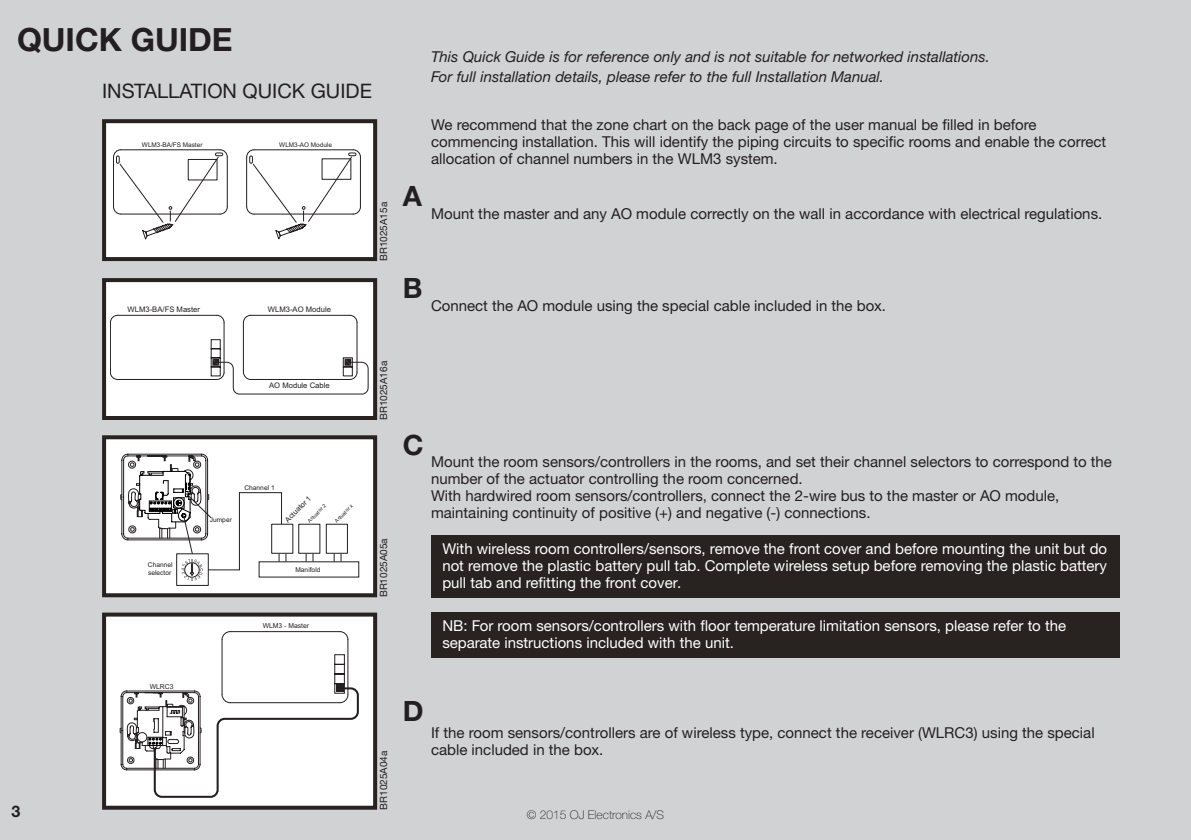
<style>
.page{position:relative;width:1191px;height:840px;background:#fff}
.page>*{position:absolute;margin:0;border:0;box-sizing:border-box;transform-origin:0 0}
.t1{font:700 32px "Helvetica Neue LTW1 G";color:#231f20}
.t2{font:700 28px "Helvetica Neue LTW1 G";color:#231f20}
.t3{font:20px "Helvetica Neue LTW1 G";color:#231f20}
.t4{font:700 16px "Helvetica Neue LTW1 G";color:#231f20}
.t5{font:15px/17px "Helvetica Neue LTW1 G";color:#231f20}
.t6{font:15px/17px "Helvetica Neue LTW1 G";color:#fff}
.t7{font:italic 15px/20px "Helvetica Neue LTW1 G";color:#231f20}
.t8{font:100 12px "Helvetica Neue LTW1 G";color:#231f20}
.t9{font:10px "Helvetica Neue LTW1 G";color:#231f20}
.t10{font:7.6px "Arial";color:#231f20}
.t11{font:7.4px "Arial";color:#231f20}
.t12{font:6.8px "Arial";color:#231f20}
.t13{font:6.6px/8.2px "Arial";color:#231f20}
.t14{font:6.4px "Arial";color:#231f20}
.t15{font:5.2px "Arial";color:#231f20}
</style>
<div class="page">
<div style="left:0;top:0;width:1191px;height:839px;background:#d1d2d4"></div>
<div style="left:431px;top:612px;width:688px;height:45px;background:#282220"></div>
<div style="left:431px;top:534px;width:688px;height:63px;background:#282220"></div>
<div style="left:104px;top:121px;width:271px;height:138px;background:#fff"></div>
<svg style="left:113px;top:149px;width:248px;height:90px"></svg>
<div style="left:102px;top:119px;width:275px;height:142px;border:4px solid #282220"></div>
<div style="left:104px;top:614px;width:271px;height:193px;background:#fff"></div>
<svg style="left:120px;top:631px;width:239px;height:166px"></svg>
<div style="left:102px;top:612px;width:275px;height:197px;border:4px solid #282220"></div>
<div style="left:354px;top:620px;width:10px;height:44px;background:#fff"></div>
<div style="left:104px;top:437px;width:271px;height:158px;background:#fff"></div>
<svg style="left:120px;top:453px;width:228px;height:127px"></svg>
<div style="left:102px;top:435px;width:275px;height:162px;border:4px solid #282220"></div>
<div style="left:104px;top:280px;width:271px;height:138px;background:#fff"></div>
<hr style="left:118px;top:315px;width:99px;height:1px;background:#231f20">
<hr style="left:118px;top:379px;width:99px;height:1px;background:#231f20">
<svg style="left:110px;top:314px;width:8px;height:66px"></svg>
<svg style="left:211px;top:314px;width:158px;height:80px"></svg>
<div style="left:102px;top:278px;width:275px;height:142px;border:4px solid #282220"></div>
<div style="left:363px;top:299px;width:10px;height:44px;background:#fff"></div>
<h1 class="t1" style="left:17px;top:20px;width:46px">QUICK</h1>
<h1 class="t1" style="left:131px;top:20px;width:44px">GUIDE</h1>
<h3 class="t3" style="left:102px;top:79px;width:18px">Installation</h3>
<h3 class="t3" style="left:243px;top:79px;width:42px">Quick</h3>
<h3 class="t3" style="left:311px;top:79px;width:63px">Guide</h3>
<p class="t14" style="left:142px;top:140px;width:62px">WLM3-BA/FS Master</p>
<p class="t14" style="left:279px;top:140px;width:54px">WLM3-AO Module</p>
<p class="t10" style="left:128px;top:304px;width:74px">WLM3-BA/FS Master</p>
<p class="t10" style="left:268px;top:304px;width:65px">WLM3-AO Module</p>
<p class="t9" style="left:377px;top:261px;width:60px;rotate:-90deg">BR1025A15a</p>
<p class="t7" style="left:431px;top:46px;width:560px">This Quick Guide is for reference only and is not suitable for networked installations.<br>For full installation details, please refer to the full Installation Manual.</p>
<h2 class="t2" style="left:403px;top:179px;width:21px">A</h2>
<p class="t5" style="left:431px;top:116px;width:676px">We recommend that the zone chart on the back page of the user manual be filled in before commencing installation. This will identify the piping circuits to specific rooms and enable the correct allocation of channel numbers in the WLM3 system.</p>
<p class="t5" style="left:431px;top:205px;width:673px">Mount the master and any AO module correctly on the wall in accordance with electrical regulations.</p>
<h2 class="t2" style="left:403px;top:271px;width:21px">B</h2>
<p class="t5" style="left:431px;top:297px;width:456px">Connect the AO module using the special cable included in the box.</p>
<p class="t13" style="left:148px;top:560px;width:26px">Channel selector</p>
<p class="t12" style="left:150px;top:682px;width:25px">WLRC3</p>
<p class="t10" style="left:269px;top:380px;width:62px">AO Module Cable</p>
<p class="t13" style="left:210px;top:515px;width:24px">Jumper</p>
<p class="t13" style="left:244px;top:483px;width:32px">Channel 1</p>
<p class="t11" style="left:283px;top:517px;width:35px;rotate:-45deg">Actuator 1</p>
<p class="t15" style="left:306px;top:519px;width:25px;rotate:-45deg">Actuator 2</p>
<p class="t15" style="left:333px;top:519px;width:25px;rotate:-45deg">Actuator x</p>
<p class="t13" style="left:295px;top:565px;width:27px">Manifold</p>
<p class="t12" style="left:263px;top:621px;width:48px">WLM3 - Master</p>
<p class="t9" style="left:377px;top:420px;width:60px;rotate:-90deg">BR1025A16a</p>
<p class="t9" style="left:377px;top:597px;width:60px;rotate:-90deg">BR1025A05a</p>
<h2 class="t2" style="left:403px;top:427px;width:22px">C</h2>
<p class="t5" style="left:431px;top:453px;width:682px">Mount the room sensors/controllers in the rooms, and set their channel selectors to correspond to the number of the actuator controlling the room concerned.<br>With hardwired room sensors/controllers, connect the 2-wire bus to the master or AO module, maintaining continuity of positive (+) and negative (-) connections.</p>
<p class="t6" style="left:442px;top:539px;width:666px;text-align:justify">With wireless room controllers/sensors, remove the front cover and before mounting the unit but do not remove the plastic battery pull tab. Complete wireless setup before removing the plastic battery pull tab and refitting the front cover.</p>
<p class="t6" style="left:442px;top:616px;width:625px">NB: For room sensors/controllers with floor temperature limitation sensors, please refer to the separate instructions included with the unit.</p>
<h2 class="t2" style="left:403px;top:693px;width:22px">D</h2>
<p class="t5" style="left:431px;top:723px;width:665px">If the room sensors/controllers are of wireless type, connect the receiver (WLRC3) using the special cable included in the box.</p>
<p class="t9" style="left:377px;top:809px;width:60px;rotate:-90deg">BR1025A04a</p>
<p class="t4" style="left:11px;top:801px;width:10px">3</p>
<p class="t8" style="left:527px;top:806px;width:139px">© 2015 OJ Electronics A/S</p>
</div>
